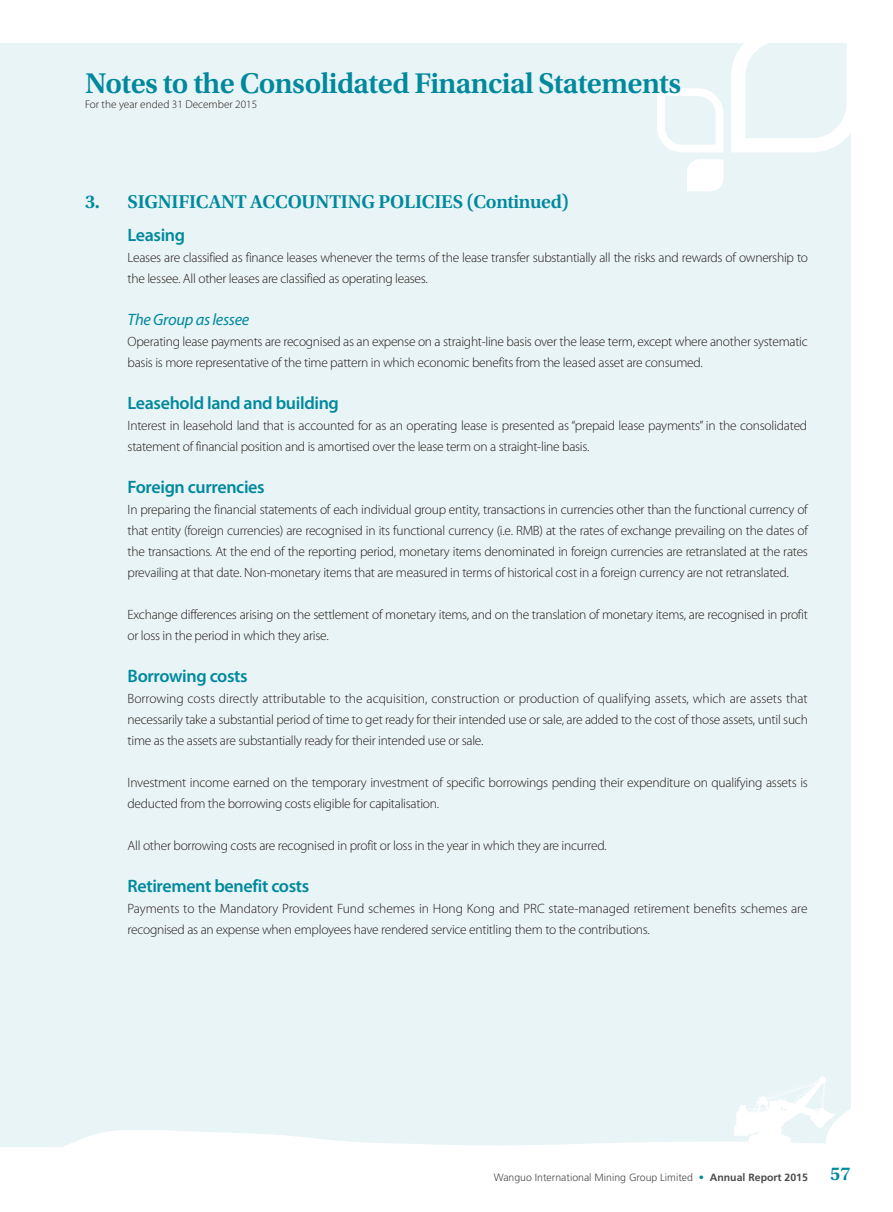
<style>
.page{position:relative;width:893px;height:1212px;background:#fff}
.page>*{position:absolute;margin:0;border:0;box-sizing:border-box;transform-origin:0 0}
.t1{font:600 30px "Utopia Std";letter-spacing:-.02em;color:#00899d}
.t2{font:600 19.5px "Utopia Std";letter-spacing:-.01em;color:#00899d}
.t3{font:600 18px "Myriad Pro";letter-spacing:-.02em;color:#00899d}
.t4{font:italic 16.5px "Myriad Pro";letter-spacing:-.02em;color:#00899d}
.t5{font:300 13.5px/21px "Myriad Pro";letter-spacing:-.02em;color:#231916}
.t6{font:300 11.25px "Myriad Pro";color:#231916}
.t7{font:300 10.5px "Frutiger LT Std";color:#4d4a4a}
.s1{color:#00899d}
.s2{font-weight:700}
.s3{font-family:"Utopia Std";font-weight:600;font-size:19.5px;color:#00899d}
</style>
<div class="page">
<div style="left:0;top:43px;width:850px;height:1103px;background:#e9f4f7"></div>
<svg style="left:0;top:1130px;width:734px;height:17px"></svg>
<svg style="left:734px;top:1069px;width:117px;height:77px"></svg>
<svg style="left:657px;top:43px;width:194px;height:148px"></svg>
<h1 class="t1" style="left:85px;top:66px;width:598px">Notes to the Consolidated Financial Statements</h1>
<p class="t6" style="left:85px;top:97px;width:174px">For the year ended 31 December 2015</p>
<h2 class="t2" style="left:85px;top:190px;width:486px">3. SIGNIFICANT ACCOUNTING POLICIES (Continued)</h2>
<h3 class="t3" style="left:128px;top:224px;width:59px">Leasing</h3>
<p class="t5" style="left:128px;top:247px;width:682px">Leases are classified as finance leases whenever the terms of the lease transfer substantially all the risks and rewards of ownership to the lessee. All other leases are classified as operating leases.</p>
<p class="t4" style="left:128px;top:310px;width:123px">The Group as lessee</p>
<p class="t5" style="left:128px;top:331px;width:682px">Operating lease payments are recognised as an expense on a straight-line basis over the lease term, except where another systematic basis is more representative of the time pattern in which economic benefits from the leased asset are consumed.</p>
<h3 class="t3" style="left:128px;top:392px;width:213px">Leasehold land and building</h3>
<p class="t5" style="left:128px;top:415px;width:681px">Interest in leasehold land that is accounted for as an operating lease is presented as “prepaid lease payments” in the consolidated statement of financial position and is amortised over the lease term on a straight-line basis.</p>
<h3 class="t3" style="left:128px;top:476px;width:139px">Foreign currencies</h3>
<p class="t5" style="left:128px;top:499px;width:682px;text-align:justify">In preparing the financial statements of each individual group entity, transactions in currencies other than the functional currency of that entity (foreign currencies) are recognised in its functional currency (i.e. RMB) at the rates of exchange prevailing on the dates of the transactions. At the end of the reporting period, monetary items denominated in foreign currencies are retranslated at the rates prevailing at that date. Non-monetary items that are measured in terms of historical cost in a foreign currency are not retranslated.</p>
<p class="t5" style="left:128px;top:604px;width:682px">Exchange differences arising on the settlement of monetary items, and on the translation of monetary items, are recognised in profit or loss in the period in which they arise.</p>
<h3 class="t3" style="left:128px;top:665px;width:122px">Borrowing costs</h3>
<p class="t5" style="left:128px;top:688px;width:682px;text-align:justify">Borrowing costs directly attributable to the acquisition, construction or production of qualifying assets, which are assets that necessarily take a substantial period of time to get ready for their intended use or sale, are added to the cost of those assets, until such time as the assets are substantially ready for their intended use or sale.</p>
<p class="t5" style="left:128px;top:772px;width:682px">Investment income earned on the temporary investment of specific borrowings pending their expenditure on qualifying assets is deducted from the borrowing costs eligible for capitalisation.</p>
<p class="t5" style="left:128px;top:835px;width:481px">All other borrowing costs are recognised in profit or loss in the year in which they are incurred.</p>
<h3 class="t3" style="left:128px;top:875px;width:183px">Retirement benefit costs</h3>
<p class="t5" style="left:128px;top:898px;width:681px">Payments to the Mandatory Provident Fund schemes in Hong Kong and PRC state-managed retirement benefits schemes are recognised as an expense when employees have rendered service entitling them to the contributions.</p>
<p class="t7" style="left:494px;top:1171px;width:358px">Wanguo International Mining Group Limited <span class="s1">•</span> <span class="s2">Annual Report 2015</span> <span class="s3">57</span></p>
</div>
